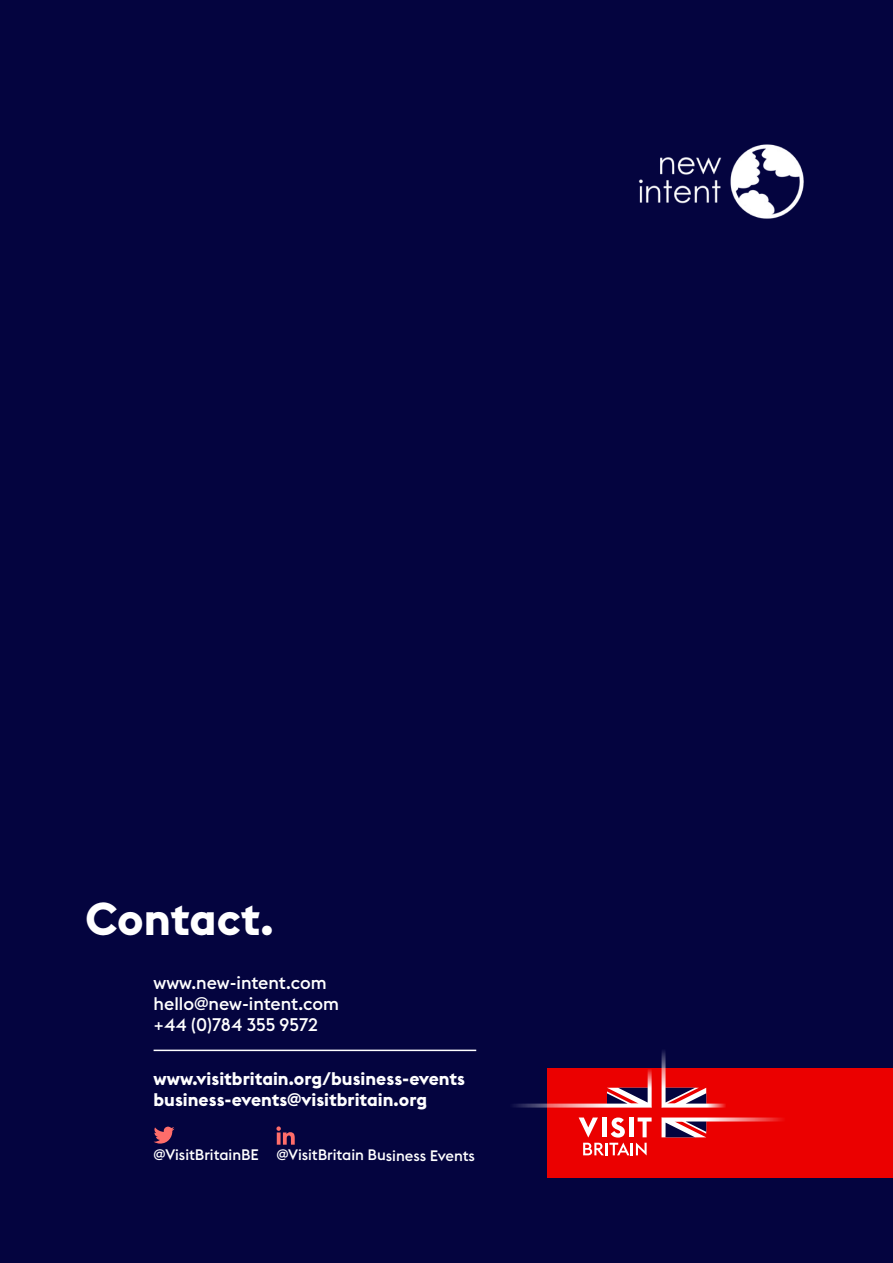
<style>
.page{position:relative;width:893px;height:1263px;background:#04043f}
.page>*{position:absolute;margin:0;border:0;box-sizing:border-box;transform-origin:0 0}
.t1{font:700 45.45px "Euclid Flex B";letter-spacing:-.005em;color:#fff}
.t2{font:700 18px/21px "Euclid Flex B";color:#fff}
.t3{font:500 18px/21px "Euclid Flex B";color:#fff}
.t4{font:500 15px "Euclid Flex B";color:#fff}
</style>
<div class="page">
<div style="left:548px;top:1068px;width:345px;height:110px;background:#eb0000"></div>
<svg style="left:579px;top:1117px;width:73px;height:38px"></svg>
<svg style="left:662px;top:1050px;width:64px;height:57px"></svg>
<svg style="left:662px;top:1117px;width:121px;height:20px"></svg>
<svg style="left:513px;top:1068px;width:139px;height:39px"></svg>
<img style="left:638px;top:144px;width:166px;height:75px">
<svg style="left:154px;top:1126px;width:20px;height:17px"></svg>
<svg style="left:276px;top:1126px;width:19px;height:19px"></svg>
<hr style="left:154px;top:1049px;width:322px;height:2px;background:#fff">
<h1 class="t1" style="left:85px;top:893px;width:190px">Contact.</h1>
<p class="t3" style="left:154px;top:972px;width:187px">www.new-intent.com hello@new-intent.com +44 (0)784 355 9572</p>
<p class="t2" style="left:154px;top:1068px;width:313px">www.visitbritain.org/business-events business-events@visitbritain.org</p>
<p class="t4" style="left:154px;top:1146px;width:107px">@VisitBritainBE</p>
<p class="t4" style="left:277px;top:1145px;width:200px;rotate:1deg">@VisitBritain Business Events</p>
</div>
